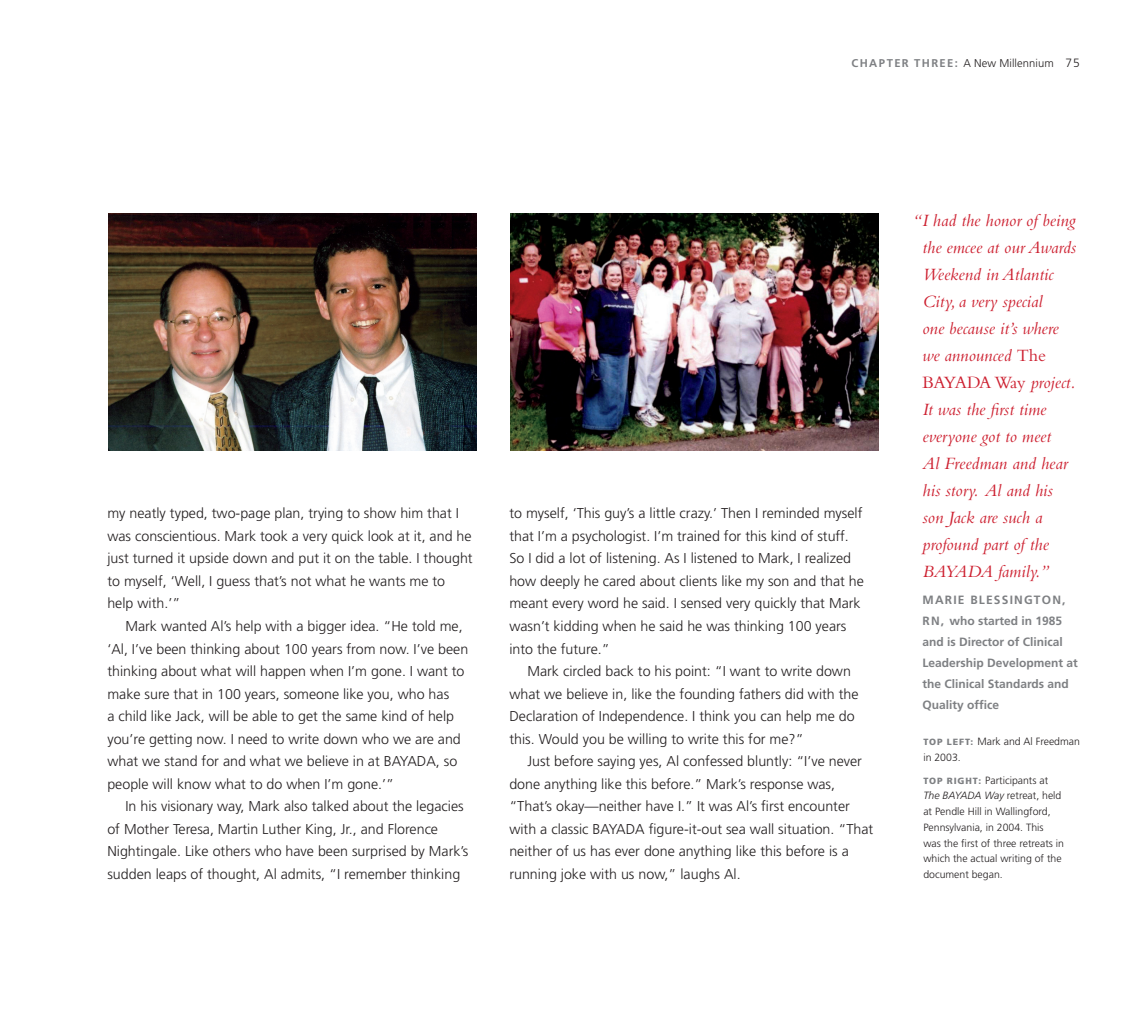
<style>
.page{position:relative;width:1134px;height:1013px;background:#fff}
.page>*{position:absolute;margin:0;border:0;box-sizing:border-box;transform-origin:0 0}
.t1{font:italic 18px/27px "Bembo";color:#cd2030}
.t2{font:300 14.25px/22.5px "Frutiger";color:#231f20}
.t3{font:700 12px/21px "Frutiger";color:#7e8083}
.t4{font:300 11.25px "Frutiger";letter-spacing:.005em;color:#231f20}
.t5{font:300 10.5px/15.8px "Frutiger";color:#231f20}
.s1{font-weight:700;color:#7e8083}
.s2{font-size:12px}
.s3{font-style:normal}
.s4{font-weight:900;font-size:9px;color:#7e8083}
.s5{font-style:italic}
</style>
<div class="page">
<img style="left:510px;top:214px;width:368px;height:236px">
<img style="left:108px;top:214px;width:368px;height:236px">
<p class="t4" style="left:852px;top:57px;width:230px"><span class="s1">CHAPTER THREE:</span> A New Millennium <span class="s2">75</span></p>
<p class="t2" style="left:107px;top:502px;width:367px">my neatly typed, two-page plan, trying to show him that I was conscientious. Mark took a very quick look at it, and he just turned it upside down and put it on the table. I thought to myself, ‘Well, I guess that’s not what he wants me to help with.’”</p>
<p class="t2" style="left:107px;top:614px;width:362px;text-indent:18px">Mark wanted Al’s help with a bigger idea. “He told me, ‘Al, I’ve been thinking about 100 years from now. I’ve been thinking about what will happen when I’m gone. I want to make sure that in 100 years, someone like you, who has<br>a child like Jack, will be able to get the same kind of help you’re getting now. I need to write down who we are and what we stand for and what we believe in at BAYADA, so people will know what to do when I’m gone.’”</p>
<p class="t2" style="left:107px;top:794px;width:363px;text-indent:18px">In his visionary way, Mark also talked about the legacies of Mother Teresa, Martin Luther King, Jr., and Florence Nightingale. Like others who have been surprised by Mark’s sudden leaps of thought, Al admits, “I remember thinking</p>
<p class="t2" style="left:509px;top:502px;width:356px">to myself, ‘This guy’s a little crazy.’ Then I reminded myself that I’m a psychologist. I’m trained for this kind of stuff.<br>So I did a lot of listening. As I listened to Mark, I realized how deeply he cared about clients like my son and that he meant every word he said. I sensed very quickly that Mark wasn’t kidding when he said he was thinking 100 years into the future.”</p>
<p class="t2" style="left:509px;top:659px;width:351px;text-indent:18px">Mark circled back to his point: “I want to write down what we believe in, like the founding fathers did with the Declaration of Independence. I think you can help me do this. Would you be willing to write this for me?”</p>
<p class="t2" style="left:509px;top:749px;width:365px;text-indent:18px">Just before saying yes, Al confessed bluntly: “I’ve never done anything like this before.” Mark’s response was, “That’s okay—neither have I.” It was Al’s first encounter with a classic BAYADA figure-it-out sea wall situation. “That neither of us has ever done anything like this before is a running joke with us now,” laughs Al.</p>
<p class="t1" style="left:922px;top:206px;width:155px;text-indent:-10px">“I had the honor of being the emcee at our Awards<br>Weekend in Atlantic<br>City, a very special<br>one because it’s where we announced <span class="s3">The<br>BAYADA Way</span> project.<br>It was the first time everyone got to meet<br>Al Freedman and hear his story. Al and his son Jack are such a profound part of the<br>BAYADA family.”</p>
<p class="t3" style="left:922px;top:589px;width:157px">MARIE BLESSINGTON,<br>RN, who started in 1985 and is Director of Clinical<br>Leadership Development at the Clinical Standards and<br>Quality office</p>
<p class="t5" style="left:923px;top:733px;width:158px"><span class="s4">TOP LEFT:</span> Mark and Al Freedman in 2003.</p>
<p class="t5" style="left:923px;top:772px;width:142px"><span class="s4">TOP RIGHT:</span> Participants at<br><span class="s5">The BAYADA Way</span> retreat, held at Pendle Hill in Wallingford,<br>Pennsylvania, in 2004. This<br>was the first of three retreats in which the actual writing of the document began.</p>
</div>
